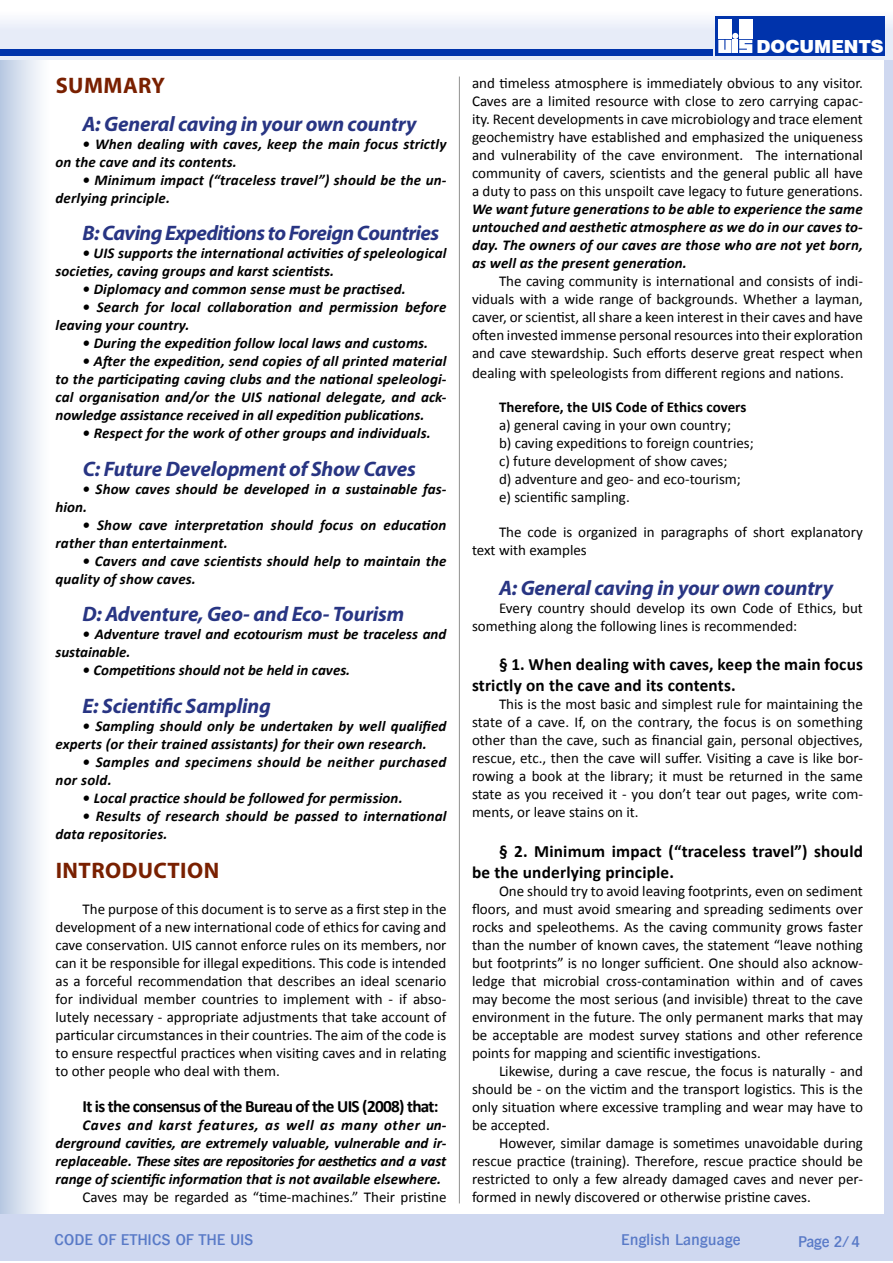
<style>
.page{position:relative;width:893px;height:1263px;background:#fff}
.page>*{position:absolute;margin:0;border:0;box-sizing:border-box;transform-origin:0 0}
.t1{font:700 22.5px "Myriad Pro";letter-spacing:.02em;color:#792000}
.t2{font:italic 700 21px "Myriad Pro";letter-spacing:-.01em;color:#283583}
.t3{font:italic 700 21px "Myriad Pro";letter-spacing:-.03em;color:#283583}
.t4{font:900 18px "Swiss 721 BT";color:#fff}
.t5{font:700 17.25px/20.7px "Calibri";letter-spacing:.01em;color:#000}
.t6{font:700 17.25px "Calibri";letter-spacing:-.04em;color:#000}
.t7{font:15px/18px "Calibri";color:#000;text-align:justify}
.t8{font:italic 700 15px/18px "Calibri";letter-spacing:.01em;color:#000}
.t9{font:500 15px "Hamburg";letter-spacing:.03em;color:#597ac7}
.t10{font:700 15px "Calibri";color:#000}
</style>
<div class="page">
<div style="left:0;top:59px;width:51px;height:1158px;background:linear-gradient(to right,#bacae3,#fff)"></div>
<div style="left:0;top:1214px;width:893px;height:46px;background:#cfd8f0"></div>
<div style="left:885px;top:59px;width:8px;height:1159px;background:#cfd8f0"></div>
<div style="left:0;top:0;width:893px;height:59px;background:linear-gradient(to bottom,#fff,#dfe6f6)"></div>
<div style="left:0;top:49px;width:713px;height:7px;background:#0033ab"></div>
<div style="left:715px;top:16px;width:170px;height:40px;background:#0033ab"></div>
<div style="left:718px;top:19px;width:13px;height:20px;background:#fff"></div>
<svg style="left:718px;top:33px;width:34px;height:20px"></svg>
<div style="left:739px;top:19px;width:13px;height:20px;background:#fff"></div>
<hr style="left:459px;top:77px;width:1px;height:1126px;background:#9d9d9c">
<h1 class="t1" style="left:56px;top:71px;width:111px">SUMMARY</h1>
<h2 class="t2" style="left:82px;top:110px;width:336px">A: General caving in your own country</h2>
<p class="t8" style="left:56px;top:135px;width:393px;text-indent:27px">• When dealing with caves, keep the main focus strictly on the cave and its contents.</p>
<p class="t8" style="left:56px;top:171px;width:392px;text-indent:27px">• Minimum impact (“traceless travel”) should be the un&shy;derlying principle.</p>
<h2 class="t3" style="left:82px;top:220px;width:358px">B: Caving Expeditions to Foreign Countries</h2>
<p class="t8" style="left:56px;top:244px;width:392px;text-indent:27px">• UIS supports the international activities of speleological societies, caving groups and karst scientists.</p>
<p class="t8" style="left:82px;top:280px;width:325px">• Diplomacy and common sense must be practised.</p>
<p class="t8" style="left:56px;top:298px;width:392px;text-indent:27px">• Search for local collaboration and permission before leaving your country.</p>
<p class="t8" style="left:82px;top:334px;width:347px">• During the expedition follow local laws and customs.</p>
<p class="t8" style="left:56px;top:352px;width:392px;text-align:justify;text-indent:27px">• After the expedition, send copies of all printed material to the participating caving clubs and the national speleologi&shy;cal organisation and/or the UIS national delegate, and ack&shy;nowledge assistance received in all expedition publications.</p>
<p class="t8" style="left:83px;top:424px;width:350px">• Respect for the work of other groups and individuals.</p>
<h2 class="t2" style="left:83px;top:455px;width:335px">c: Future Development of Show Caves</h2>
<p class="t8" style="left:56px;top:480px;width:392px;text-indent:27px">• Show caves should be developed in a sustainable fas&shy;hion.</p>
<p class="t8" style="left:56px;top:516px;width:392px;text-indent:27px">• Show cave interpretation should focus on education rather than entertainment.</p>
<p class="t8" style="left:56px;top:552px;width:392px;text-indent:27px">• Cavers and cave scientists should help to maintain the quality of show caves.</p>
<h2 class="t2" style="left:82px;top:601px;width:323px">D: Adventure, Geo- and Eco- Tourism</h2>
<p class="t8" style="left:56px;top:625px;width:392px;text-indent:27px">• Adventure travel and ecotourism must be traceless and sustainable.</p>
<p class="t8" style="left:82px;top:661px;width:269px">• Competitions should not be held in caves.</p>
<h2 class="t2" style="left:82px;top:692px;width:190px">E: Scientific Sampling</h2>
<p class="t8" style="left:56px;top:717px;width:392px;text-indent:27px">• Sampling should only be undertaken by well qualified experts (or their trained assistants) for their own research.</p>
<p class="t8" style="left:56px;top:753px;width:392px;text-indent:27px">• Samples and specimens should be neither purchased nor sold.</p>
<p class="t8" style="left:82px;top:789px;width:322px">• Local practice should be followed for permission.</p>
<p class="t8" style="left:56px;top:807px;width:392px;text-indent:27px">• Results of research should be passed to international data repositories.</p>
<h1 class="t1" style="left:56px;top:856px;width:165px">INTRODUCTION</h1>
<p class="t7" style="left:56px;top:900px;width:392px;text-indent:27px">The purpose of this document is to serve as a first step in the development of a new international code of ethics for caving and cave conservation. UIS cannot enforce rules on its members, nor can it be responsible for illegal expeditions. This code is intended as a forceful recommendation that describes an ideal scenario for individual member countries to implement with - if abso&shy;lutely necessary - appropriate adjustments that take account of particular circumstances in their countries. The aim of the code is to ensure respectful practices when visiting caves and in relating to other people who deal with them.</p>
<p class="t6" style="left:82px;top:1095px;width:358px">It is the consensus of the Bureau of the UIS (2008) that:</p>
<p class="t8" style="left:56px;top:1116px;width:392px;text-align:justify;text-indent:27px">Caves and karst features, as well as many other un&shy;derground cavities, are extremely valuable, vulnerable and ir&shy;replaceable. These sites are repositories for aesthetics and a vast range of scientific information that is not available elsewhere.</p>
<p class="t7" style="left:83px;top:1188px;width:365px">Caves may be regarded as “time-machines.” Their pristine</p>
<p class="t4" style="left:756px;top:36px;width:129px">DOCUMENTS</p>
<p class="t7" style="left:472px;top:74px;width:392px">and timeless atmosphere is immediately obvious to any visitor.<br>Caves are a limited resource with close to zero carrying capac&shy;ity. Recent developments in cave microbiology and trace element geochemistry have established and emphasized the uniqueness and vulnerability of the cave environment. The international community of cavers, scientists and the general public all have a duty to pass on this unspoilt cave legacy to future generations.</p>
<p class="t8" style="left:472px;top:200px;width:392px;text-align:justify">We want future generations to be able to experience the same untouched and aesthetic atmosphere as we do in our caves to&shy;day. The owners of our caves are those who are not yet born, as well as the present generation.</p>
<p class="t7" style="left:472px;top:272px;width:392px;text-indent:27px">The caving community is international and consists of indi&shy;viduals with a wide range of backgrounds. Whether a layman, caver, or scientist, all share a keen interest in their caves and have often invested immense personal resources into their exploration and cave stewardship. Such efforts deserve great respect when</p>
<p class="t7" style="left:472px;top:364px;width:373px">dealing with speleologists from different regions and nations.</p>
<p class="t10" style="left:499px;top:398px;width:249px">Therefore, the UIS Code of Ethics covers</p>
<p class="t7" style="left:499px;top:416px;width:256px;text-align:left">a) general caving in your own country;<br>b) caving expeditions to foreign countries; c) future development of show caves;<br>d) adventure and geo- and eco-tourism; e) scientific sampling.</p>
<p class="t7" style="left:472px;top:523px;width:392px;text-indent:27px">The code is organized in paragraphs of short explanatory text with examples</p>
<h2 class="t2" style="left:499px;top:574px;width:336px">A: General caving in your own country</h2>
<p class="t7" style="left:472px;top:599px;width:392px;text-indent:27px">Every country should develop its own Code of Ethics, but something along the following lines is recommended:</p>
<p class="t5" style="left:472px;top:654px;width:392px;text-indent:27px">§ 1. When dealing with caves, keep the main focus strictly on the cave and its contents.</p>
<p class="t7" style="left:472px;top:695px;width:392px;text-indent:27px">This is the most basic and simplest rule for maintaining the state of a cave. If, on the contrary, the focus is on something other than the cave, such as financial gain, personal objectives, rescue, etc., then the cave will suffer. Visiting a cave is like bor&shy;rowing a book at the library; it must be returned in the same state as you received it - you don’t tear out pages, write com&shy;ments, or leave stains on it.</p>
<p class="t5" style="left:472px;top:841px;width:393px;text-indent:27px">§ 2. Minimum impact (“traceless travel”) should be the underlying principle.</p>
<p class="t7" style="left:472px;top:881px;width:392px;text-indent:27px">One should try to avoid leaving footprints, even on sediment floors, and must avoid smearing and spreading sediments over rocks and speleothems. As the caving community grows faster than the number of known caves, the statement “leave nothing but footprints” is no longer sufficient. One should also acknow&shy;ledge that microbial cross-contamination within and of caves may become the most serious (and invisible) threat to the cave environment in the future. The only permanent marks that may be acceptable are modest survey stations and other reference points for mapping and scientific investigations.</p>
<p class="t7" style="left:472px;top:1061px;width:392px;text-indent:27px">Likewise, during a cave rescue, the focus is naturally - and should be - on the victim and the transport logistics. This is the only situation where excessive trampling and wear may have to be accepted.</p>
<p class="t7" style="left:472px;top:1133px;width:392px;text-indent:27px">However, similar damage is sometimes unavoidable during rescue practice (training). Therefore, rescue practice should be restricted to only a few already damaged caves and never per&shy;formed in newly discovered or otherwise pristine caves.</p>
<p class="t9" style="left:622px;top:1230px;width:121px">English Language</p>
<p class="t9" style="left:54px;top:1230px;width:200px">CODE OF ETHICS OF THE UIS</p>
<p class="t9" style="left:798px;top:1232px;width:63px">Page 2/4</p>
</div>
